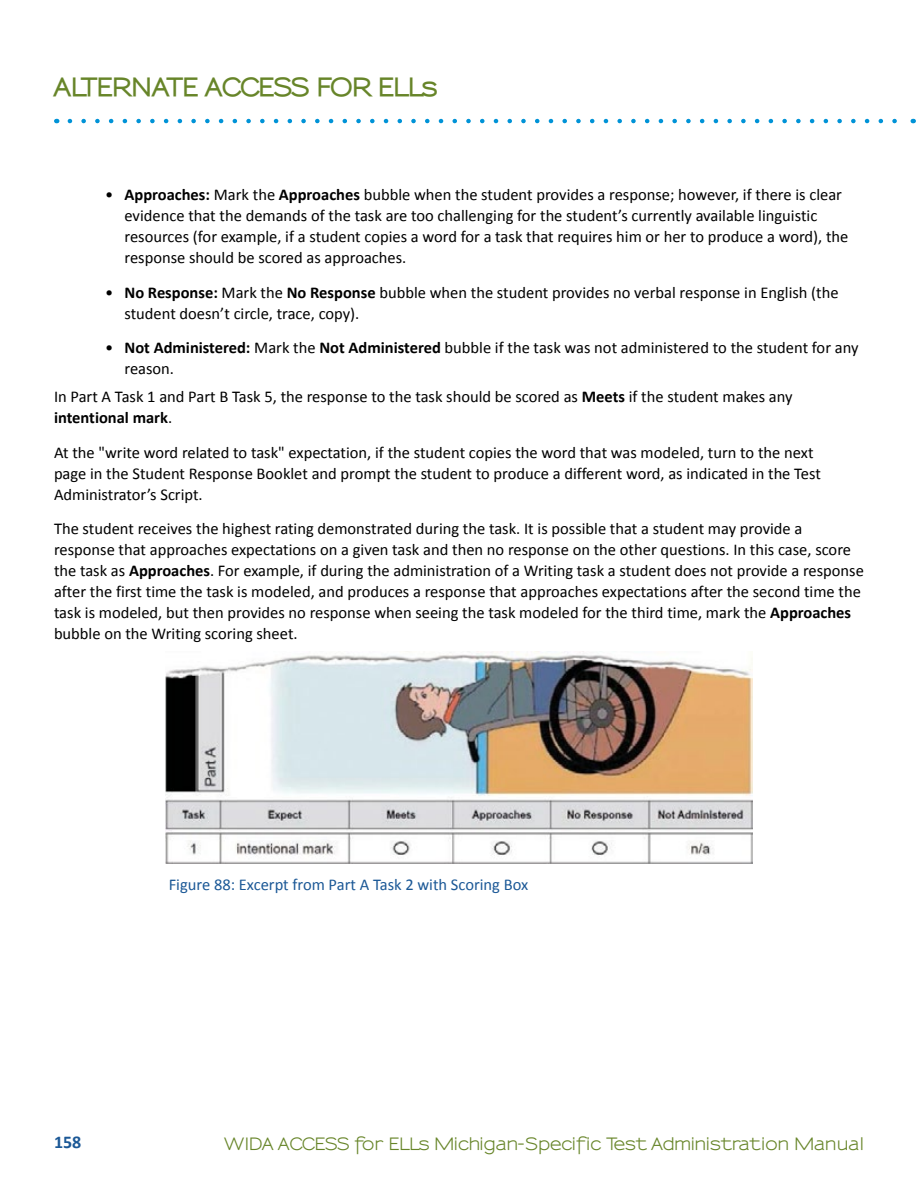
<style>
.page{position:relative;width:918px;height:1188px;background:#fff}
.page>*{position:absolute;margin:0;border:0;box-sizing:border-box;transform-origin:0 0}
.t1{font:800 24px "Sansumi";letter-spacing:-.07em;color:#678529}
.t2{font:700 18px "Calibri";color:#1b5896}
.body_copy{font:16.5px/21px "Calibri";color:#000}
.t3{font:700 16.5px "Sansumi";color:#678529}
.body_copy-2{font:16.5px "Calibri";color:#1b5896}
.s1{font-weight:700}
</style>
<div class="page">
<svg style="left:70px;top:119px;width:827px;height:4px"></svg>
<img style="left:165px;top:652px;width:588px;height:211px">
<h1 class="t1" style="left:54px;top:73px;width:385px">ALTERNATE ACCESS FOR ELLs</h1>
<p class="body_copy" style="left:124px;top:184px;width:725px;text-indent:-20px">• <span class="s1">Approaches:</span> Mark the <span class="s1">Approaches</span> bubble when the student provides a response; however, if there is clear evidence that the demands of the task are too challenging for the student’s currently available linguistic resources (for example, if a student copies a word for a task that requires him or her to produce a word), the response should be scored as approaches.</p>
<p class="body_copy" style="left:124px;top:282px;width:716px;text-indent:-20px">• <span class="s1">No Response:</span> Mark the <span class="s1">No Response</span> bubble when the student provides no verbal response in English (the student doesn’t circle, trace, copy).</p>
<p class="body_copy" style="left:124px;top:337px;width:736px;text-indent:-20px">• <span class="s1">Not Administered:</span> Mark the <span class="s1">Not Administered</span> bubble if the task was not administered to the student for any reason.</p>
<p class="body_copy" style="left:54px;top:386px;width:740px">In Part A Task 1 and Part B Task 5, the response to the task should be scored as <span class="s1">Meets</span> if the student makes any <span class="s1">intentional mark</span>.</p>
<p class="body_copy" style="left:54px;top:442px;width:768px">At the "write word related to task" expectation, if the student copies the word that was modeled, turn to the next page in the Student Response Booklet and prompt the student to produce a different word, as indicated in the Test<br>Administrator’s Script.</p>
<p class="body_copy" style="left:54px;top:518px;width:811px">The student receives the highest rating demonstrated during the task. It is possible that a student may provide a response that approaches expectations on a given task and then no response on the other questions. In this case, score the task as <span class="s1">Approaches</span>. For example, if during the administration of a Writing task a student does not provide a response after the first time the task is modeled, and produces a response that approaches expectations after the second time the task is modeled, but then provides no response when seeing the task modeled for the third time, mark the <span class="s1">Approaches </span>bubble on the Writing scoring sheet.</p>
<p class="body_copy-2" style="left:169px;top:874px;width:361px">Figure 88: Excerpt from Part A Task 2 with Scoring Box</p>
<p class="t2" style="left:54px;top:1131px;width:29px">158</p>
<p class="t3" style="left:224px;top:1135px;width:641px">WIDA ACCESS for ELLs Michigan-Specific Test Administration Manual</p>
</div>
